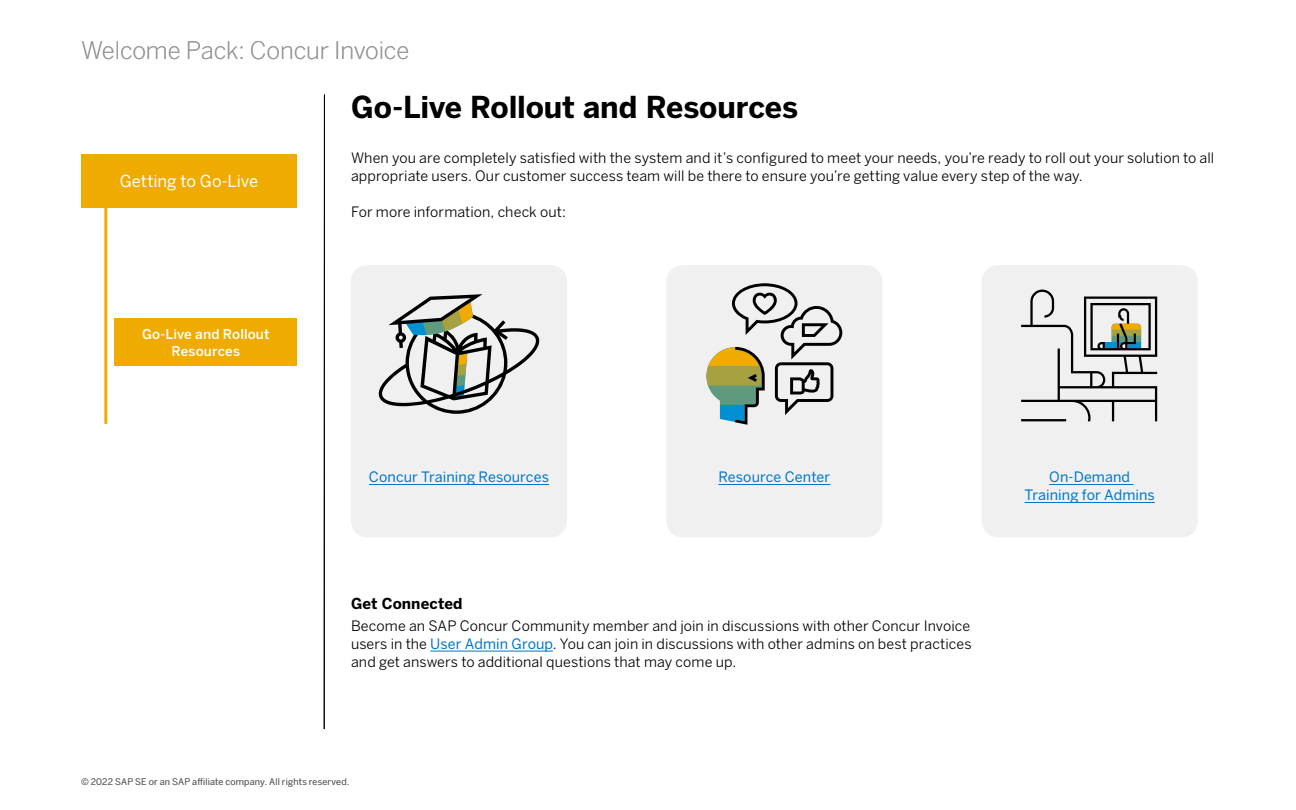
<style>
.page{position:relative;width:1296px;height:810px;background:#fff}
.page>*{position:absolute;margin:0;border:0;box-sizing:border-box;transform-origin:0 0}
.Head{font:700 30px "Benton Sans";letter-spacing:-.005em;color:#000}
.t1{font:300 24px "Benton Sans";letter-spacing:-.01em;color:#999}
.Primary_Nav_Text{font:16.5px "Benton Sans";letter-spacing:-.005em;color:#fff}
.Subhead{font:700 15px "Benton Sans";letter-spacing:.005em;color:#000}
.Body{font:14.25px/18px "Benton Sans";letter-spacing:.005em;color:#000}
.Body-2{font:14.25px/18px "Benton Sans";letter-spacing:.005em;color:#0076cb;text-align:center}
.Secondary_nav_Text{font:500 13.5px/16.2px "Benton Sans";letter-spacing:.01em;color:#fff;text-align:center}
.t2{font:9px "Benton Sans";letter-spacing:.025em;color:#666}
.s1{color:#0076cb}
</style>
<div class="page">
<hr style="left:324px;top:94px;width:1px;height:635px;background:#000">
<hr style="left:104px;top:208px;width:3px;height:216px;background:#f0ab00">
<div style="left:81px;top:154px;width:216px;height:54px;background:#f0ab00"></div>
<div style="left:351px;top:265px;width:216px;height:272px;background:#f0f0f0;border-radius:16px"></div>
<div style="left:666px;top:265px;width:216px;height:272px;background:#f0f0f0;border-radius:16px"></div>
<div style="left:982px;top:265px;width:216px;height:272px;background:#f0f0f0;border-radius:16px"></div>
<div style="left:115px;top:319px;width:182px;height:47px;background:#f0ab00"></div>
<hr style="left:369px;top:484px;width:180px;height:1px;background:#0076cb">
<hr style="left:718px;top:484px;width:112px;height:1px;background:#0076cb">
<hr style="left:1049px;top:484px;width:85px;height:1px;background:#0076cb">
<hr style="left:1025px;top:502px;width:130px;height:1px;background:#0076cb">
<svg style="left:706px;top:283px;width:136px;height:142px"></svg>
<svg style="left:378px;top:294px;width:162px;height:120px"></svg>
<hr style="left:430px;top:651px;width:123px;height:1px;background:#0076cb">
<svg style="left:1021px;top:290px;width:136px;height:131px"></svg>
<h2 class="t1" style="left:81px;top:36px;width:330px">Welcome Pack: Concur Invoice</h2>
<p class="Primary_Nav_Text" style="left:120px;top:171px;width:140px">Getting to Go-Live</p>
<p class="Secondary_nav_Text" style="left:142px;top:327px;width:129px">Go-Live and Rollout<br>Resources</p>
<p class="Head" style="left:351px;top:88px;width:449px">Go-Live Rollout and Resources</p>
<p class="Body" style="left:351px;top:149px;width:865px">When you are completely satisfied with the system and it’s configured to meet your needs, you’re ready to roll out your solution to all appropriate users. Our customer success team will be there to ensure you’re getting value every step of the way.</p>
<p class="Body" style="left:351px;top:203px;width:216px">For more information, check out:</p>
<p class="Body-2" style="left:369px;top:468px;width:182px">Concur Training Resources</p>
<p class="Body-2" style="left:718px;top:468px;width:113px">Resource Center</p>
<p class="Body-2" style="left:1025px;top:468px;width:132px">On-Demand<br>Training for Admins</p>
<p class="Subhead" style="left:351px;top:594px;width:113px">Get Connected</p>
<p class="Body" style="left:351px;top:617px;width:622px;text-align:justify">Become an SAP Concur Community member and join in discussions with other Concur Invoice users in the <span class="s1">User Admin Group</span>. You can join in discussions with other admins on best practices and get answers to additional questions that may come up.</p>
<p class="t2" style="left:81px;top:776px;width:270px">© 2022 SAP SE or an SAP affiliate company. All rights reserved.</p>
<p class="t2" style="left:197px;top:776px;width:9px">f</p>
</div>
